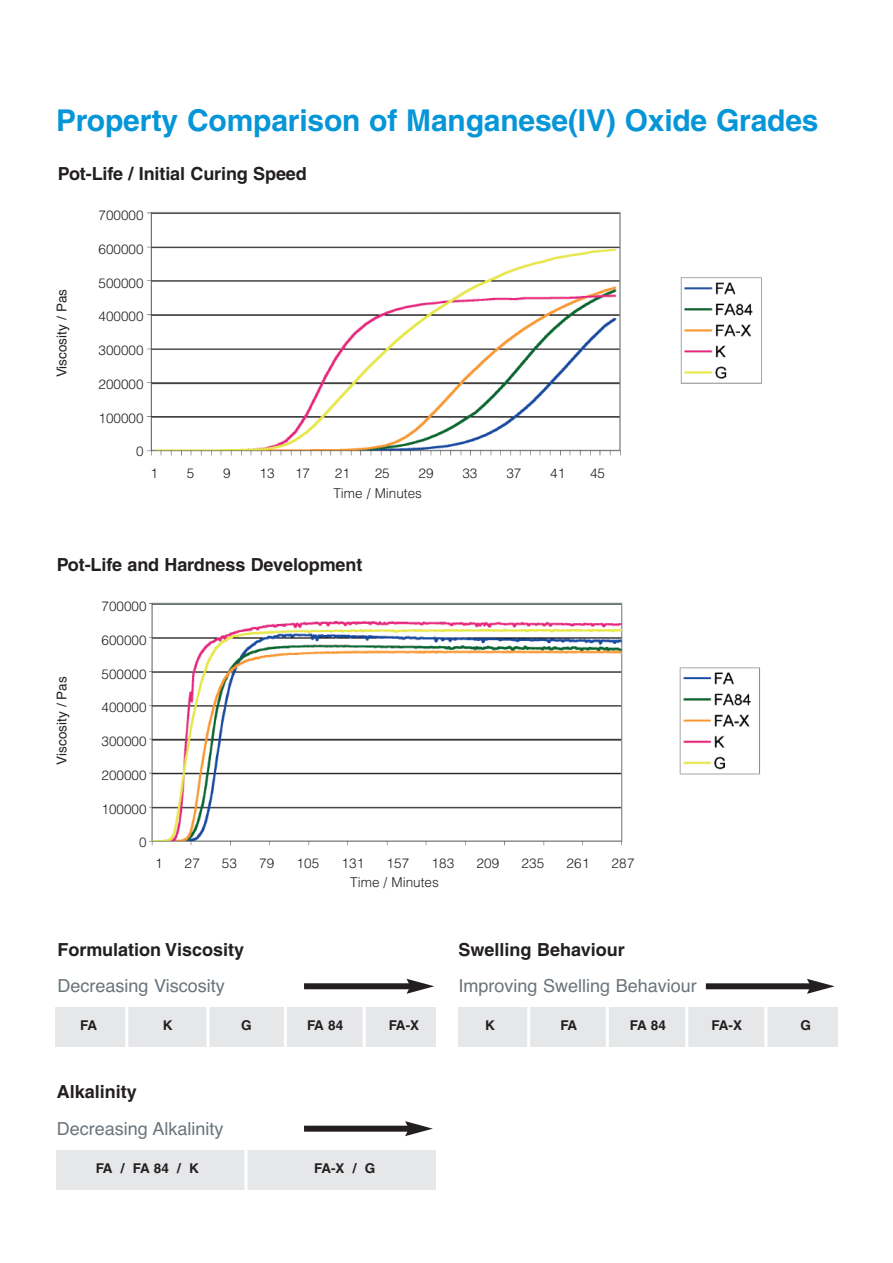
<style>
.page{position:relative;width:893px;height:1263px;background:#fff}
.page>*{position:absolute;margin:0;border:0;box-sizing:border-box;transform-origin:0 0}
.t1{font:700 30px "Helvetica";letter-spacing:-.005em;color:#0696d7}
.t2{font:700 18px "Helvetica";letter-spacing:-.005em;color:#231f20}
.t3{font:18px "Helvetica";color:#6a747b}
.t4{font:300 13.5px "Helvetica";color:#231f20}
.t5{font:700 13.5px "Helvetica";letter-spacing:-.08em;color:#231f20}
.t6{font:13.5px "Helvetica";color:#231f20}
</style>
<div class="page">
<img style="left:147px;top:211px;width:615px;height:245px">
<img style="left:679px;top:667px;width:81px;height:108px">
<img style="left:150px;top:602px;width:473px;height:244px">
<div style="left:55px;top:1007px;width:381px;height:40px;background:#e6e7e9"></div>
<hr style="left:125px;top:1003px;width:3px;height:52px;background:#fff">
<hr style="left:363px;top:998px;width:3px;height:68px;background:#fff">
<hr style="left:206px;top:1004px;width:3px;height:54px;background:#fff">
<hr style="left:284px;top:997px;width:3px;height:62px;background:#fff">
<div style="left:304px;top:983px;width:108px;height:6px;background:#231f20"></div>
<svg style="left:407px;top:979px;width:27px;height:15px"></svg>
<div style="left:57px;top:1150px;width:379px;height:39px;background:#e6e7e9"></div>
<hr style="left:245px;top:1146px;width:3px;height:55px;background:#fff">
<div style="left:304px;top:1126px;width:106px;height:6px;background:#231f20"></div>
<svg style="left:405px;top:1121px;width:28px;height:15px"></svg>
<div style="left:459px;top:1007px;width:379px;height:40px;background:#e6e7e9"></div>
<hr style="left:527px;top:1003px;width:3px;height:52px;background:#fff">
<hr style="left:764px;top:997px;width:3px;height:68px;background:#fff">
<hr style="left:606px;top:1004px;width:3px;height:54px;background:#fff">
<hr style="left:685px;top:997px;width:3px;height:62px;background:#fff">
<div style="left:706px;top:983px;width:106px;height:6px;background:#231f20"></div>
<svg style="left:807px;top:979px;width:28px;height:15px"></svg>
<h1 class="t1" style="left:56px;top:109px;width:764px">Property Comparison of Manganese(IV) Oxide Grades</h1>
<h2 class="t2" style="left:58px;top:167px;width:250px">Pot-Life / Initial Curing Speed</h2>
<p class="t6" style="left:54px;top:377px;width:90px;rotate:-90deg">Viscosity / Pas</p>
<p class="t4" style="left:99px;top:208px;width:47px">700000</p>
<p class="t4" style="left:99px;top:241px;width:47px">600000</p>
<p class="t4" style="left:99px;top:275px;width:47px">500000</p>
<p class="t4" style="left:99px;top:309px;width:47px">400000</p>
<p class="t4" style="left:99px;top:343px;width:47px">300000</p>
<p class="t4" style="left:99px;top:376px;width:47px">200000</p>
<p class="t4" style="left:99px;top:410px;width:47px">100000</p>
<p class="t4" style="left:136px;top:444px;width:9px">0</p>
<p class="t4" style="left:150px;top:466px;width:9px">1</p>
<p class="t4" style="left:187px;top:466px;width:9px">5</p>
<p class="t4" style="left:223px;top:466px;width:9px">9</p>
<p class="t4" style="left:259px;top:466px;width:17px">13</p>
<p class="t4" style="left:295px;top:466px;width:17px">17</p>
<p class="t4" style="left:335px;top:466px;width:17px">21</p>
<p class="t4" style="left:375px;top:466px;width:17px">25</p>
<p class="t4" style="left:419px;top:466px;width:17px">29</p>
<p class="t4" style="left:462px;top:466px;width:17px">33</p>
<p class="t4" style="left:506px;top:466px;width:17px">37</p>
<p class="t4" style="left:550px;top:466px;width:17px">41</p>
<p class="t4" style="left:590px;top:466px;width:17px">45</p>
<p class="t4" style="left:333px;top:485px;width:90px">Time / Minutes</p>
<h2 class="t2" style="left:57px;top:558px;width:307px">Pot-Life and Hardness Development</h2>
<p class="t6" style="left:54px;top:764px;width:90px;rotate:-90deg">Viscosity / Pas</p>
<p class="t4" style="left:102px;top:598px;width:47px">700000</p>
<p class="t4" style="left:102px;top:632px;width:47px">600000</p>
<p class="t4" style="left:102px;top:666px;width:47px">500000</p>
<p class="t4" style="left:102px;top:700px;width:47px">400000</p>
<p class="t4" style="left:102px;top:733px;width:47px">300000</p>
<p class="t4" style="left:102px;top:767px;width:47px">200000</p>
<p class="t4" style="left:102px;top:801px;width:47px">100000</p>
<p class="t4" style="left:139px;top:835px;width:9px">0</p>
<p class="t4" style="left:155px;top:855px;width:9px">1</p>
<p class="t4" style="left:185px;top:855px;width:17px">27</p>
<p class="t4" style="left:222px;top:855px;width:17px">53</p>
<p class="t4" style="left:259px;top:855px;width:17px">79</p>
<p class="t4" style="left:296px;top:855px;width:24px">105</p>
<p class="t4" style="left:341px;top:855px;width:24px">131</p>
<p class="t4" style="left:386px;top:855px;width:24px">157</p>
<p class="t4" style="left:431px;top:855px;width:24px">183</p>
<p class="t4" style="left:476px;top:855px;width:24px">209</p>
<p class="t4" style="left:521px;top:855px;width:24px">235</p>
<p class="t4" style="left:566px;top:855px;width:24px">261</p>
<p class="t4" style="left:611px;top:855px;width:24px">287</p>
<p class="t4" style="left:350px;top:875px;width:90px">Time / Minutes</p>
<h2 class="t2" style="left:57px;top:943px;width:188px">Formulation Viscosity</h2>
<h2 class="t3" style="left:57px;top:975px;width:169px">Decreasing Viscosity</h2>
<p class="t5" style="left:80px;top:1020px;width:18px">FA</p>
<p class="t5" style="left:163px;top:1020px;width:11px">K</p>
<p class="t5" style="left:241px;top:1020px;width:12px">G</p>
<p class="t5" style="left:307px;top:1020px;width:38px">FA 84</p>
<p class="t5" style="left:389px;top:1020px;width:32px">FA-X</p>
<h2 class="t2" style="left:57px;top:1085px;width:82px">Alkalinity</h2>
<h2 class="t3" style="left:57px;top:1118px;width:168px">Decreasing Alkalinity</h2>
<p class="t5" style="left:96px;top:1163px;width:105px">FA / FA 84 / K</p>
<p class="t5" style="left:314px;top:1163px;width:63px">FA-X / G</p>
<h2 class="t2" style="left:459px;top:943px;width:168px">Swelling Behaviour</h2>
<h2 class="t3" style="left:459px;top:975px;width:240px">Improving Swelling Behaviour</h2>
<p class="t5" style="left:485px;top:1020px;width:11px">K</p>
<p class="t5" style="left:560px;top:1020px;width:18px">FA</p>
<p class="t5" style="left:630px;top:1020px;width:38px">FA 84</p>
<p class="t5" style="left:712px;top:1020px;width:32px">FA-X</p>
<p class="t5" style="left:800px;top:1020px;width:12px">G</p>
</div>
